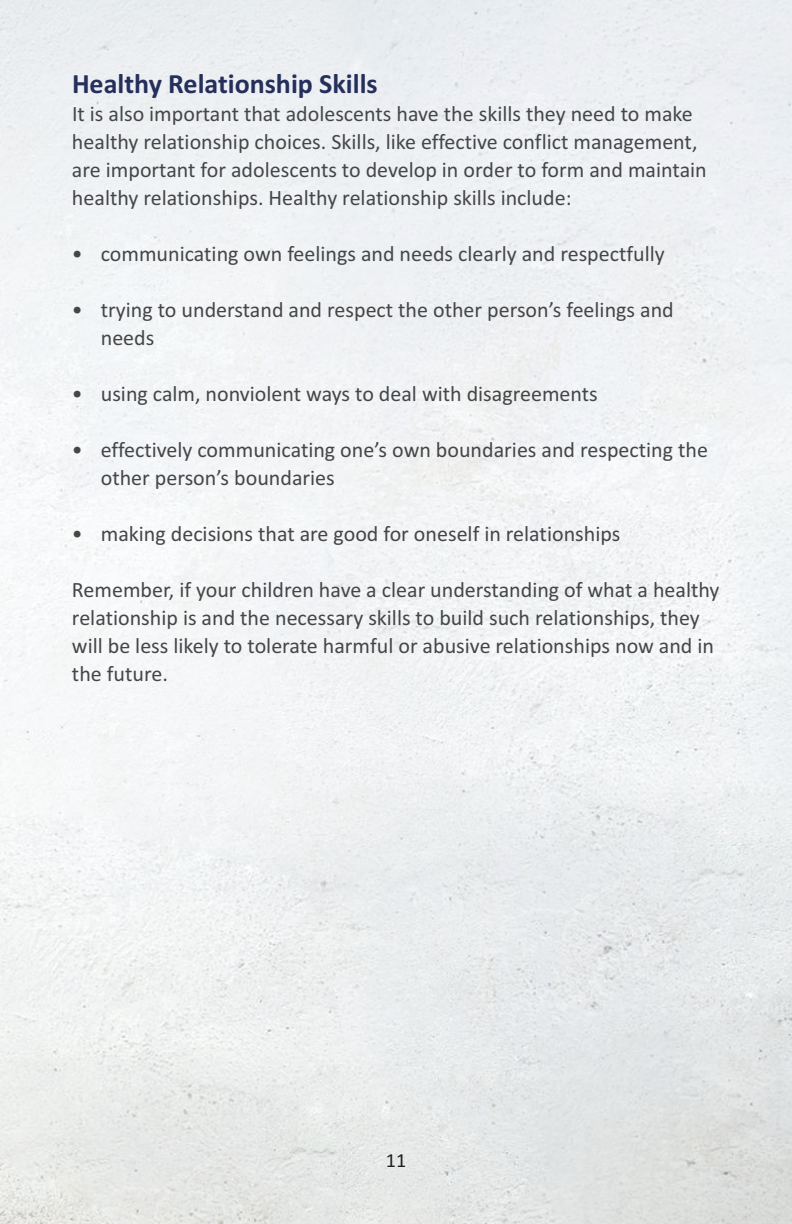
<style>
.page{position:relative;width:792px;height:1224px;background:#fff}
.page>*{position:absolute;margin:0;border:0;box-sizing:border-box;transform-origin:0 0}
.t1{font:700 28px "Calibri";color:#252f5c}
.t2{font:22px/28px "Calibri";color:#454647}
.t3{font:20px "Calibri";color:#231f20}
</style>
<div class="page">
<img style="left:0;top:0;width:792px;height:1224px">
<p class="t1" style="left:72px;top:67px;width:307px">Healthy Relationship Skills</p>
<p class="t2" style="left:72px;top:99px;width:636px">It is also important that adolescents have the skills they need to make healthy relationship choices. Skills, like effective conflict management, are important for adolescents to develop in order to form and maintain healthy relationships. Healthy relationship skills include:</p>
<p class="t2" style="left:72px;top:239px;width:594px">• communicating own feelings and needs clearly and respectfully</p>
<p class="t2" style="left:101px;top:295px;width:575px;text-indent:-29px">• trying to understand and respect the other person’s feelings and needs</p>
<p class="t2" style="left:72px;top:379px;width:527px">• using calm, nonviolent ways to deal with disagreements</p>
<p class="t2" style="left:101px;top:435px;width:609px;text-indent:-29px">• effectively communicating one’s own boundaries and respecting the other person’s boundaries</p>
<p class="t2" style="left:72px;top:519px;width:550px">• making decisions that are good for oneself in relationships</p>
<p class="t2" style="left:72px;top:575px;width:649px">Remember, if your children have a clear understanding of what a healthy relationship is and the necessary skills to build such relationships, they will be less likely to tolerate harmful or abusive relationships now and in the future.</p>
<p class="t3" style="left:386px;top:1148px;width:22px">11</p>
</div>
